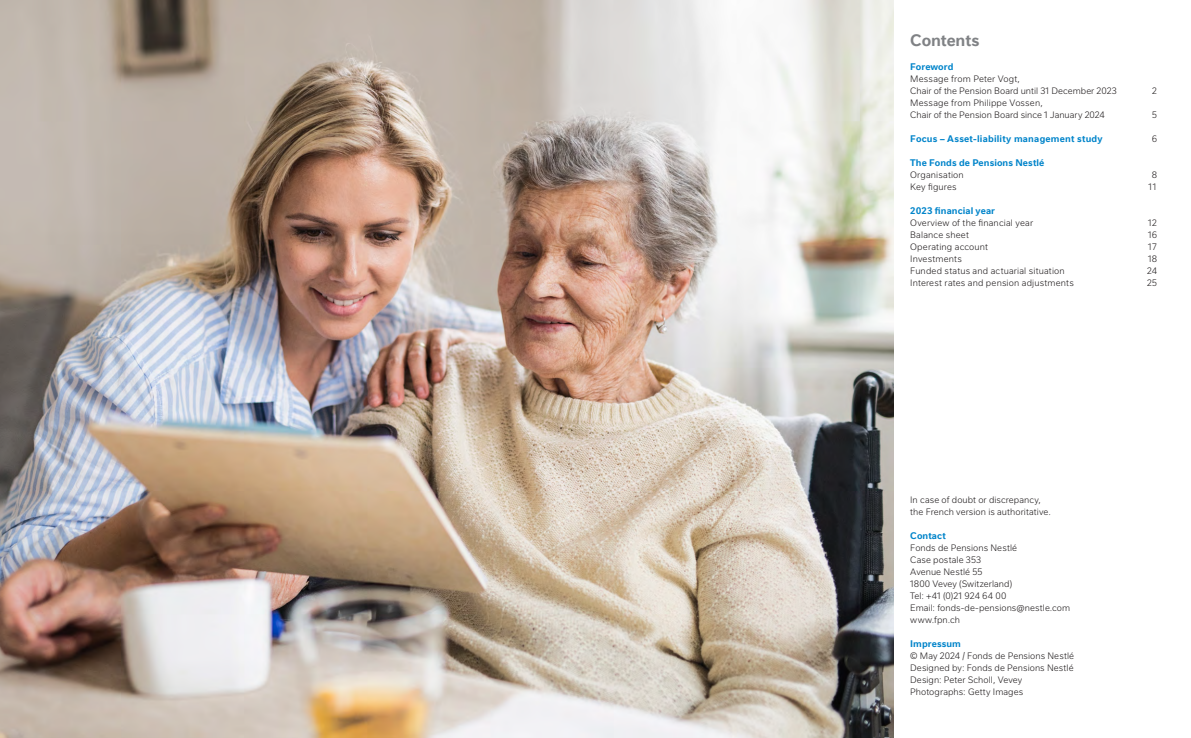
<style>
.page{position:relative;width:1191px;height:738px;background:#fff}
.page>*{position:absolute;margin:0;border:0;box-sizing:border-box;transform-origin:0 0}
._103_Titre{font:700 16px "Nestle Text OTFAR";letter-spacing:-.005em;color:#808285}
._203_Texte{font:700 9.2px "Nestle Text OTFAR";letter-spacing:.01em;color:#0084ca}
._203_Texte-2{font:300 9px/12px "Nestle Text OTFAR";letter-spacing:.01em;color:#231f20}
</style>
<div class="page">
<img style="left:0;top:0;width:893px;height:737px">
<p class="_103_Titre" style="left:910px;top:31px;width:71px">Contents</p>
<p class="_203_Texte" style="left:910px;top:61px;width:45px">Foreword</p>
<p class="_203_Texte-2" style="left:910px;top:73px;width:208px">Message from Peter Vogt,<br>Chair of the Pension Board until 31 December 2023</p>
<p class="_203_Texte-2" style="left:910px;top:97px;width:196px">Message from Philippe Vossen,<br>Chair of the Pension Board since 1 January 2024</p>
<p class="_203_Texte-2" style="left:1152px;top:85px;width:7px">2</p>
<p class="_203_Texte-2" style="left:1152px;top:109px;width:7px">5</p>
<p class="_203_Texte" style="left:910px;top:133px;width:194px">Focus – Asset-liability management study</p>
<p class="_203_Texte-2" style="left:1152px;top:133px;width:7px">6</p>
<p class="_203_Texte" style="left:910px;top:157px;width:136px">The Fonds de Pensions Nestlé</p>
<p class="_203_Texte-2" style="left:910px;top:169px;width:55px">Organisation</p>
<p class="_203_Texte-2" style="left:1152px;top:169px;width:7px">8</p>
<p class="_203_Texte-2" style="left:910px;top:181px;width:48px">Key figures</p>
<p class="_203_Texte-2" style="left:1147px;top:181px;width:11px">11</p>
<p class="_203_Texte" style="left:910px;top:205px;width:86px">2023 financial year</p>
<p class="_203_Texte-2" style="left:910px;top:217px;width:124px">Overview of the financial year</p>
<p class="_203_Texte-2" style="left:1147px;top:217px;width:12px">12</p>
<p class="_203_Texte-2" style="left:910px;top:229px;width:60px">Balance sheet</p>
<p class="_203_Texte-2" style="left:1147px;top:229px;width:12px">16</p>
<p class="_203_Texte-2" style="left:910px;top:241px;width:79px">Operating account</p>
<p class="_203_Texte-2" style="left:1147px;top:241px;width:12px">17</p>
<p class="_203_Texte-2" style="left:910px;top:253px;width:53px">Investments</p>
<p class="_203_Texte-2" style="left:1147px;top:253px;width:12px">18</p>
<p class="_203_Texte-2" style="left:910px;top:265px;width:156px">Funded status and actuarial situation</p>
<p class="_203_Texte-2" style="left:1146px;top:265px;width:12px">24</p>
<p class="_203_Texte-2" style="left:910px;top:277px;width:165px">Interest rates and pension adjustments</p>
<p class="_203_Texte-2" style="left:1146px;top:277px;width:12px">25</p>
<p class="_203_Texte-2" style="left:910px;top:493px;width:132px">In case of doubt or discrepancy,</p>
<p class="_203_Texte-2" style="left:910px;top:505px;width:142px">the French version is authoritative.</p>
<p class="_203_Texte" style="left:910px;top:529px;width:37px">Contact</p>
<p class="_203_Texte-2" style="left:910px;top:541px;width:108px">Fonds de Pensions Nestlé</p>
<p class="_203_Texte-2" style="left:910px;top:553px;width:73px">Case postale 353</p>
<p class="_203_Texte-2" style="left:910px;top:565px;width:74px">Avenue Nestlé 55</p>
<p class="_203_Texte-2" style="left:910px;top:577px;width:103px">1800 Vevey (Switzerland)</p>
<p class="_203_Texte-2" style="left:910px;top:589px;width:98px">Tel: +41 (0)21 924 64 00</p>
<p class="_203_Texte-2" style="left:910px;top:601px;width:162px">Email: fonds-de-pensions@nestle.com</p>
<p class="_203_Texte-2" style="left:910px;top:613px;width:51px">www.fpn.ch</p>
<p class="_203_Texte" style="left:910px;top:637px;width:52px">Impressum</p>
<p class="_203_Texte-2" style="left:910px;top:649px;width:165px">© May 2024 / Fonds de Pensions Nestlé</p>
<p class="_203_Texte-2" style="left:910px;top:661px;width:165px">Designed by: Fonds de Pensions Nestlé</p>
<p class="_203_Texte-2" style="left:910px;top:673px;width:113px">Design: Peter Scholl, Vevey</p>
<p class="_203_Texte-2" style="left:910px;top:685px;width:115px">Photographs: Getty Images</p>
</div>
